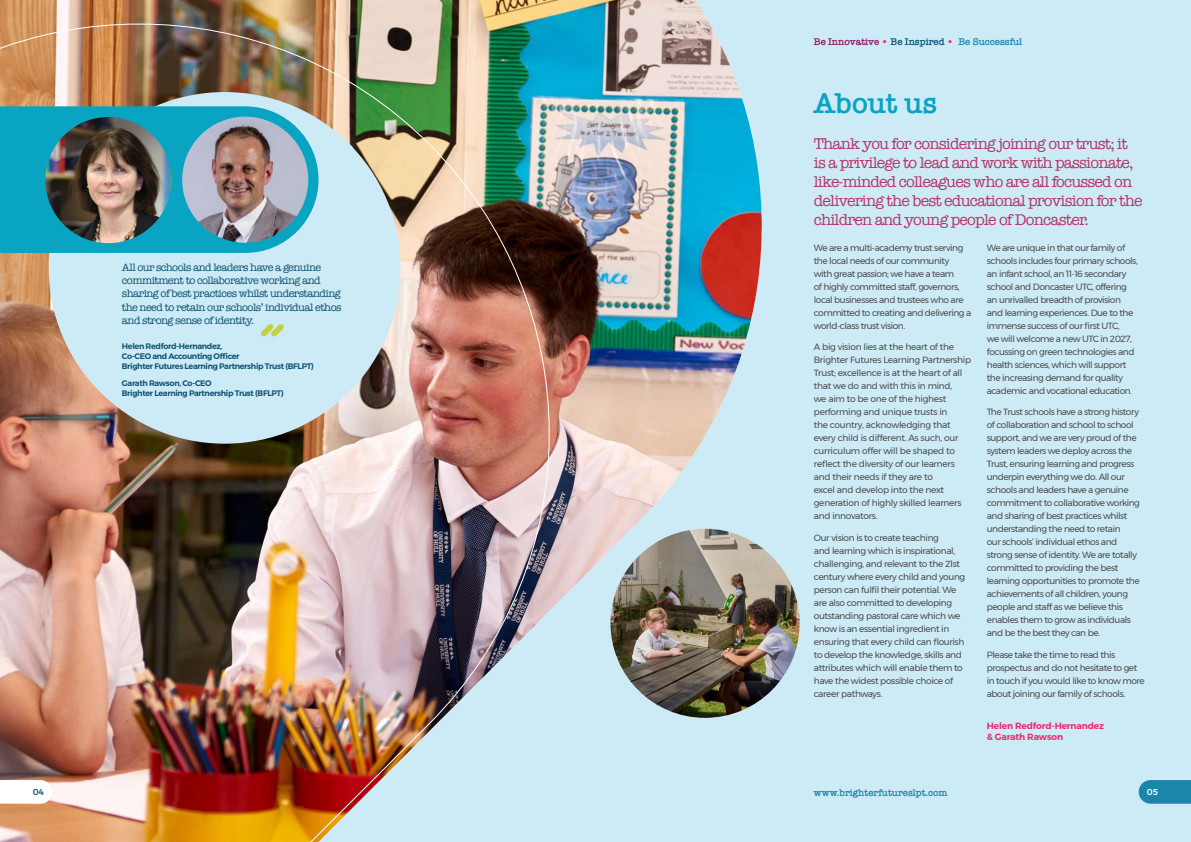
<style>
.page{position:relative;width:1191px;height:842px;background:#fff}
.page>*{position:absolute;margin:0;border:0;box-sizing:border-box;transform-origin:0 0}
.t1{font:600 29.6px "American Typewriter";letter-spacing:-.01em;color:#09a4c1}
.t2{font:16px/19px "American Typewriter";letter-spacing:-.05em;color:#b7346a}
.t3{font:11px/13.4px "American Typewriter";letter-spacing:-.05em;color:#0e5170}
.t4{font:600 10px "American Typewriter";letter-spacing:-.01em;color:#881863}
.t5{font:600 10px "American Typewriter";letter-spacing:-.01em;color:#1a86aa}
.t6{font:9px/13px "Montserrat";letter-spacing:-.05em;color:#4b4c4d}
.t7{font:9px/13px "Montserrat";letter-spacing:-.03em;color:#4b4c4d}
.t8{font:600 9px/11px "Montserrat";letter-spacing:-.01em;color:#ee236d}
.t9{font:500 8.5px "Montserrat";color:#fff}
.t10{font:500 8.5px "Montserrat";color:#0e5170}
.t11{font:600 8px/10px "Montserrat";letter-spacing:-.04em;color:#0e5170}
.s1{color:#ed2760}
.s2{color:#0e5170}
.s3{color:#1a86aa}
</style>
<div class="page">
<div style="left:189px;top:0;width:1002px;height:842px;background:#cdebf6"></div>
<img style="left:589px;top:0;width:210px;height:718px">
<img style="left:0;top:0;width:589px;height:842px">
<div style="left:49px;top:92px;width:351px;height:352px;background:#cdebf6;border-radius:50%"></div>
<svg style="left:1138px;top:780px;width:53px;height:24px"></svg>
<svg style="left:0;top:780px;width:52px;height:24px"></svg>
<svg style="left:261px;top:324px;width:23px;height:13px"></svg>
<img style="left:610px;top:529px;width:189px;height:189px;border-radius:95px">
<svg style="left:0;top:106px;width:318px;height:147px;fill:#09a4c1"></svg>
<img style="left:45px;top:117px;width:126px;height:126px;border-radius:63px">
<img style="left:182px;top:117px;width:126px;height:126px;border-radius:63px">
<p class="t3" style="left:122px;top:260px;width:221px">All our schools and leaders have a genuine commitment to collaborative working and sharing of best practices whilst understanding the need to retain our schools’ individual ethos and strong sense of identity.</p>
<p class="t11" style="left:122px;top:341px;width:193px">Helen Redford-Hernandez,<br>Co-CEO and Accounting Officer<br>Brighter Futures Learning Partnership Trust (BFLPT)</p>
<p class="t11" style="left:122px;top:378px;width:163px">Garath Rawson, Co-CEO<br>Brighter Learning Partnership Trust (BFLPT)</p>
<p class="t10" style="left:33px;top:785px;width:13px">04</p>
<p class="t4" style="left:814px;top:34px;width:210px">Be Innovative <span class="s1">•</span> <span class="s2">Be Inspired</span> <span class="s1">•</span> <span class="s3">Be Successful</span></p>
<h1 class="t1" style="left:814px;top:80px;width:125px">About us</h1>
<h2 class="t2" style="left:814px;top:134px;width:330px">Thank you for considering joining our trust; it is a privilege to lead and work with passionate, like-minded colleagues who are all focussed on delivering the best educational provision for the children and young people of Doncaster.</h2>
<p class="t6" style="left:814px;top:241px;width:159px">We are a multi-academy trust serving the local needs of our community<br>with great passion; we have a team<br>of highly committed staff, governors, local businesses and trustees who are committed to creating and delivering a world-class trust vision.</p>
<p class="t7" style="left:814px;top:341px;width:159px">A big vision lies at the heart of the<br>Brighter Futures Learning Partnership<br>Trust; excellence is at the heart of all that we do and with this in mind,<br>we aim to be one of the highest performing and unique trusts in<br>the country, acknowledging that every child is different. As such, our curriculum offer will be shaped to reflect the diversity of our learners and their needs if they are to<br>excel and develop into the next generation of highly skilled learners and innovators.</p>
<p class="t6" style="left:814px;top:531px;width:153px">Our vision is to create teaching<br>and learning which is inspirational, challenging, and relevant to the 21st century where every child and young person can fulfil their potential. We are also committed to developing outstanding pastoral care which we know is an essential ingredient in ensuring that every child can flourish to develop the knowledge, skills and attributes which will enable them to have the widest possible choice of career pathways.</p>
<p class="t6" style="left:986px;top:241px;width:152px">We are unique in that our family of schools includes four primary schools, an infant school, an 11-16 secondary school and Doncaster UTC, offering an unrivalled breadth of provision and learning experiences. Due to the immense success of our first UTC,<br>we will welcome a new UTC in 2027, focussing on green technologies and health sciences, which will support the increasing demand for quality academic and vocational education.</p>
<p class="t6" style="left:986px;top:406px;width:155px">The Trust schools have a strong history of collaboration and school to school support, and we are very proud of the system leaders we deploy across the Trust, ensuring learning and progress underpin everything we do. All our schools and leaders have a genuine commitment to collaborative working and sharing of best practices whilst understanding the need to retain<br>our schools’ individual ethos and strong sense of identity. We are totally committed to providing the best learning opportunities to promote the achievements of all children, young people and staff as we believe this enables them to grow as individuals and be the best they can be.</p>
<p class="t6" style="left:986px;top:648px;width:160px">Please take the time to read this prospectus and do not hesitate to get in touch if you would like to know more about joining our family of schools.</p>
<p class="t8" style="left:986px;top:720px;width:119px">Helen Redford-Hernandez &amp; Garath Rawson</p>
<p class="t5" style="left:814px;top:785px;width:136px">www.brighterfutureslpt.com</p>
<p class="t9" style="left:1146px;top:785px;width:13px">05</p>
</div>
